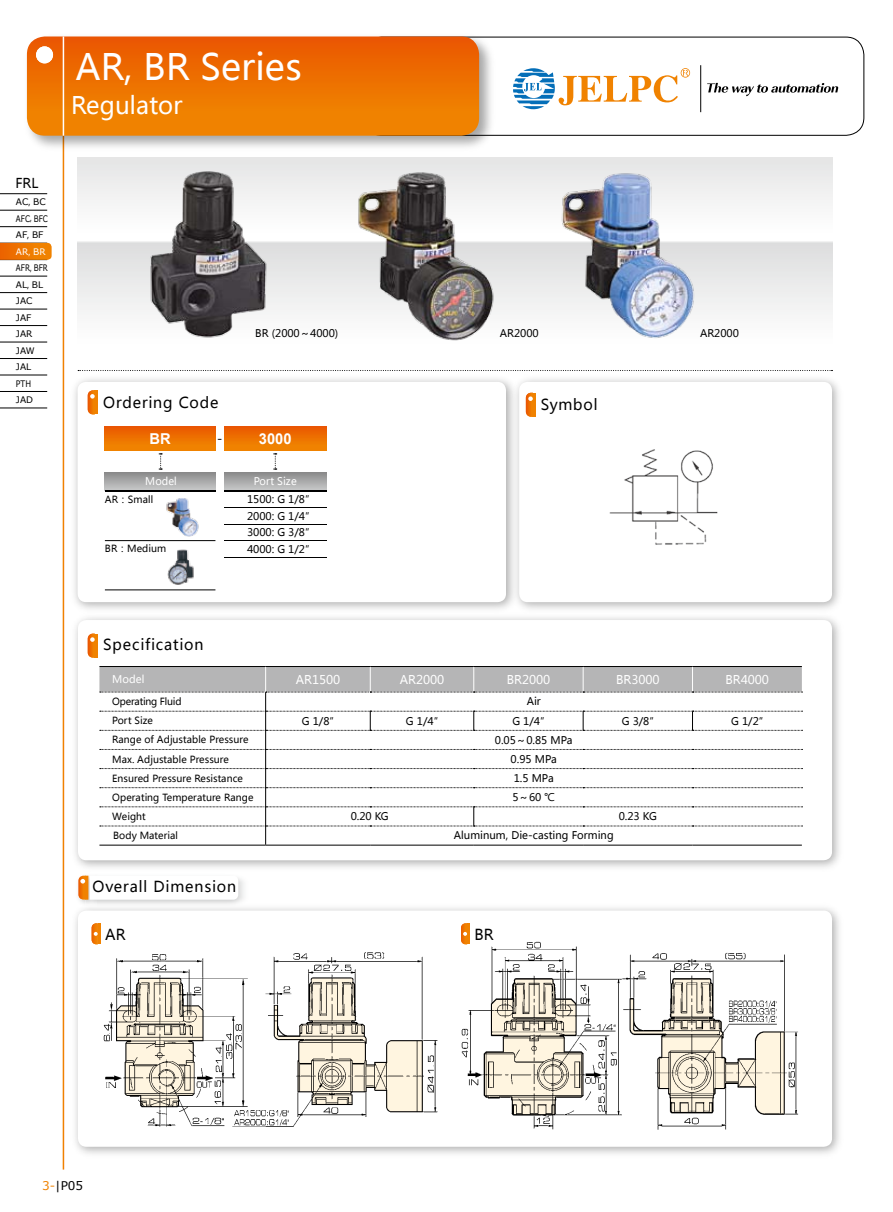
<style>
.page{position:relative;width:893px;height:1212px;background:#fff}
.page>*{position:absolute;margin:0;border:0;box-sizing:border-box;transform-origin:0 0}
.t1{font:36px "Microsoft Ya Hei";color:#fff}
.t2{font:24px "Microsoft Ya Hei";color:#fff}
.t3{font:15px "Microsoft Ya Hei";letter-spacing:.05em;color:#000}
.t4{font:700 15px "Arial";color:#fff}
.t5{font:13.5px "Microsoft Ya Hei";color:#000}
.t6{font:12px "Microsoft Ya Hei";color:#fff}
.t7{font:12px "Verdana";color:#000}
.t8{font:12px "Microsoft Ya Hei";color:#000}
.t9{font:10.5px/16.5px "Microsoft Ya Hei";color:#000;text-align:justify}
.t10{font:10.5px "Microsoft Ya Hei";color:#fff}
.t11{font:9.75px "Microsoft Ya Hei";color:#000}
.t12{font:9.75px "Microsoft Ya Hei";letter-spacing:-.025em;color:#000}
.t13{font:9px/16.5px "Verdana";color:#000}
.s1{font-family:"Microsoft Ya Hei"}
.s2{color:#fff}
.s3{font-family:"Microsoft Ya Hei";color:#fff}
.s4{color:#f08200}
</style>
<div class="page">
<hr style="left:0;top:226px;width:47px;height:1px;background:#000">
<hr style="left:0;top:276px;width:47px;height:1px;background:#000">
<hr style="left:0;top:325px;width:47px;height:1px;background:#000">
<hr style="left:0;top:342px;width:47px;height:1px;background:#000">
<hr style="left:0;top:358px;width:47px;height:1px;background:#000">
<hr style="left:0;top:375px;width:47px;height:1px;background:#000">
<hr style="left:0;top:391px;width:47px;height:1px;background:#000">
<hr style="left:0;top:292px;width:47px;height:1px;background:#000">
<hr style="left:0;top:309px;width:47px;height:1px;background:#000">
<hr style="left:0;top:408px;width:47px;height:1px;background:#000">
<hr style="left:0;top:193px;width:47px;height:1px;background:#000">
<hr style="left:0;top:210px;width:47px;height:1px;background:#000">
<div style="left:364px;top:37px;width:500px;height:99px;border:1px solid #000;border-radius:18px"></div>
<svg style="left:513px;top:68px;width:177px;height:41px"></svg>
<hr style="left:700px;top:65px;width:1px;height:47px;background:#000">
<svg style="left:707px;top:83px;width:131px;height:13px"></svg>
<div style="left:23px;top:33px;width:473px;height:119px;background:#000;opacity:.35"></div>
<div style="left:27px;top:36px;width:452px;height:100px;background:linear-gradient(to bottom,#ea5801,#f18a00);border-radius:18px"></div>
<hr style="left:63px;top:36px;width:1px;height:100px;background:#fff">
<img style="left:85px;top:874px;width:12px;height:27px">
<svg style="left:78px;top:875px;width:160px;height:25px"></svg>
<svg style="left:78px;top:157px;width:754px;height:157px"></svg>
<img style="left:129px;top:143px;width:585px;height:198px">
<svg style="left:0;top:243px;width:52px;height:17px"></svg>
<div style="left:511px;top:372px;width:333px;height:243px;background:#000;opacity:.34"></div>
<div style="left:519px;top:382px;width:313px;height:220px;background:#fff;border-radius:9px"></div>
<div style="left:70px;top:372px;width:449px;height:243px;background:#000;opacity:.34"></div>
<div style="left:78px;top:382px;width:428px;height:220px;background:#fff;border-radius:9px"></div>
<div style="left:70px;top:612px;width:776px;height:261px;background:#000;opacity:.34"></div>
<div style="left:78px;top:620px;width:754px;height:240px;background:#fff;border-radius:9px"></div>
<svg style="left:78px;top:370px;width:754px;height:1px"></svg>
<div style="left:36px;top:46px;width:17px;height:17px;background:#fff;border-radius:50%"></div>
<hr style="left:105px;top:540px;width:110px;height:1px;background:#000">
<hr style="left:105px;top:589px;width:110px;height:1px;background:#000">
<svg style="left:105px;top:472px;width:111px;height:18px;background:#a7a8a8"></svg>
<svg style="left:105px;top:426px;width:110px;height:25px;background:#ed7000"></svg>
<hr style="left:105px;top:490px;width:111px;height:2px;background:#000">
<svg style="left:159px;top:453px;width:4px;height:17px"></svg>
<svg style="left:273px;top:453px;width:4px;height:17px"></svg>
<svg style="left:224px;top:472px;width:102px;height:18px;background:#a7a8a8"></svg>
<svg style="left:224px;top:426px;width:102px;height:25px;background:#ed7000"></svg>
<hr style="left:224px;top:490px;width:102px;height:2px;background:#000">
<hr style="left:224px;top:507px;width:102px;height:1px;background:#000">
<hr style="left:224px;top:524px;width:102px;height:1px;background:#000">
<hr style="left:224px;top:540px;width:102px;height:1px;background:#000">
<hr style="left:224px;top:557px;width:102px;height:1px;background:#000">
<img style="left:609px;top:449px;width:109px;height:96px">
<img style="left:167px;top:549px;width:27px;height:36px">
<hr style="left:266px;top:845px;width:104px;height:1px;background:#000">
<hr style="left:370px;top:845px;width:104px;height:1px;background:#000">
<hr style="left:474px;top:845px;width:109px;height:1px;background:#000">
<hr style="left:583px;top:845px;width:109px;height:1px;background:#000">
<hr style="left:692px;top:845px;width:110px;height:1px;background:#000">
<hr style="left:99px;top:845px;width:167px;height:1px;background:#000">
<svg style="left:99px;top:666px;width:703px;height:179px"></svg>
<div style="left:70px;top:901px;width:776px;height:258px;background:#000;opacity:.34"></div>
<div style="left:78px;top:910px;width:754px;height:237px;background:#fff;border-radius:9px"></div>
<hr style="left:98px;top:923px;width:2px;height:21px;background:#f08200">
<svg style="left:92px;top:923px;width:6px;height:10px"></svg>
<hr style="left:467px;top:923px;width:3px;height:21px;background:#f08200">
<svg style="left:461px;top:923px;width:6px;height:10px"></svg>
<img style="left:89px;top:933px;width:730px;height:216px">
<img style="left:166px;top:498px;width:33px;height:39px">
<hr style="left:95px;top:390px;width:3px;height:24px;background:#f08200">
<svg style="left:88px;top:390px;width:7px;height:24px"></svg>
<hr style="left:533px;top:393px;width:3px;height:24px;background:#f08200">
<svg style="left:526px;top:393px;width:7px;height:24px"></svg>
<hr style="left:95px;top:634px;width:3px;height:24px;background:#f08200">
<svg style="left:88px;top:634px;width:7px;height:24px"></svg>
<p class="t5" style="left:15px;top:174px;width:24px">FRL</p>
<p class="t13" style="left:16px;top:193px;width:34px">AC<span class="s1">,</span> BC<br>AFC<span class="s1">,</span> BFC<br>AF<span class="s1">,</span> BF<br><span class="s2">AR</span><span class="s3">,</span> <span class="s2">BR<br></span>AFR<span class="s1">,</span> BFR<br>AL<span class="s1">,</span> BL<br>JAC<br>JAF<br>JAR<br>JAW<br>JAL<br>PTH<br>JAD</p>
<h1 class="t1" style="left:75px;top:42px;width:228px">AR, BR Series</h1>
<h2 class="t2" style="left:71px;top:89px;width:113px">Regulator</h2>
<p class="t9" style="left:255px;top:325px;width:85px">BR (2000～4000)</p>
<p class="t9" style="left:500px;top:325px;width:40px">AR2000</p>
<p class="t9" style="left:700px;top:325px;width:40px">AR2000</p>
<h3 class="t3" style="left:103px;top:392px;width:117px">Ordering Code</h3>
<h3 class="t3" style="left:541px;top:394px;width:59px">Symbol</h3>
<h3 class="t4" style="left:150px;top:429px;width:23px">BR</h3>
<p class="t10" style="left:145px;top:474px;width:33px">Model</p>
<p class="t11" style="left:105px;top:492px;width:50px">AR：Small</p>
<p class="t11" style="left:105px;top:542px;width:63px">BR：Medium</p>
<p class="t8" style="left:217px;top:430px;width:7px">-</p>
<h3 class="t4" style="left:259px;top:429px;width:34px">3000</h3>
<p class="t10" style="left:254px;top:474px;width:45px">Port Size</p>
<p class="t9" style="left:247px;top:491px;width:64px">1500: G 1/8″ 2000: G 1/4″ 3000: G 3/8″ 4000: G 1/2″</p>
<h3 class="t3" style="left:103px;top:634px;width:102px">Specification</h3>
<p class="t10" style="left:112px;top:672px;width:34px">Model</p>
<p class="t6" style="left:296px;top:671px;width:46px">AR1500</p>
<p class="t6" style="left:400px;top:671px;width:46px">AR2000</p>
<p class="t6" style="left:507px;top:671px;width:45px">BR2000</p>
<p class="t6" style="left:616px;top:671px;width:45px">BR3000</p>
<p class="t6" style="left:725px;top:671px;width:45px">BR4000</p>
<p class="t12" style="left:112px;top:695px;width:71px">Operating Fluid</p>
<p class="t9" style="left:527px;top:693px;width:16px">Air</p>
<p class="t11" style="left:112px;top:714px;width:42px">Port Size</p>
<p class="t9" style="left:302px;top:712px;width:34px">G 1/8″</p>
<p class="t9" style="left:406px;top:712px;width:34px">G 1/4″</p>
<p class="t9" style="left:512px;top:712px;width:34px">G 1/4″</p>
<p class="t9" style="left:622px;top:712px;width:34px">G 3/8″</p>
<p class="t9" style="left:731px;top:712px;width:34px">G 1/2″</p>
<p class="t11" style="left:112px;top:733px;width:138px">Range of Adjustable Pressure</p>
<p class="t9" style="left:495px;top:731px;width:79px">0.05～0.85 MPa</p>
<p class="t11" style="left:112px;top:752px;width:118px">Max. Adjustable Pressure</p>
<p class="t9" style="left:511px;top:750px;width:48px">0.95 MPa</p>
<p class="t11" style="left:112px;top:771px;width:132px">Ensured Pressure Resistance</p>
<p class="t9" style="left:514px;top:769px;width:42px">1.5 MPa</p>
<p class="t11" style="left:112px;top:791px;width:143px">Operating Temperature Range</p>
<p class="t9" style="left:512px;top:789px;width:44px">5～60 ℃</p>
<p class="t11" style="left:112px;top:810px;width:35px">Weight</p>
<p class="t9" style="left:351px;top:808px;width:40px">0.20 KG</p>
<p class="t9" style="left:619px;top:808px;width:40px">0.23 KG</p>
<p class="t11" style="left:113px;top:829px;width:66px">Body Material</p>
<p class="t9" style="left:454px;top:827px;width:161px">Aluminum, Die-casting Forming</p>
<h3 class="t3" style="left:92px;top:876px;width:145px">Overall Dimension</h3>
<h3 class="t3" style="left:105px;top:924px;width:22px">AR</h3>
<h3 class="t3" style="left:474px;top:924px;width:21px">BR</h3>
<p class="t7" style="left:42px;top:1178px;width:43px"><span class="s4">3-</span>|P05</p>
</div>
